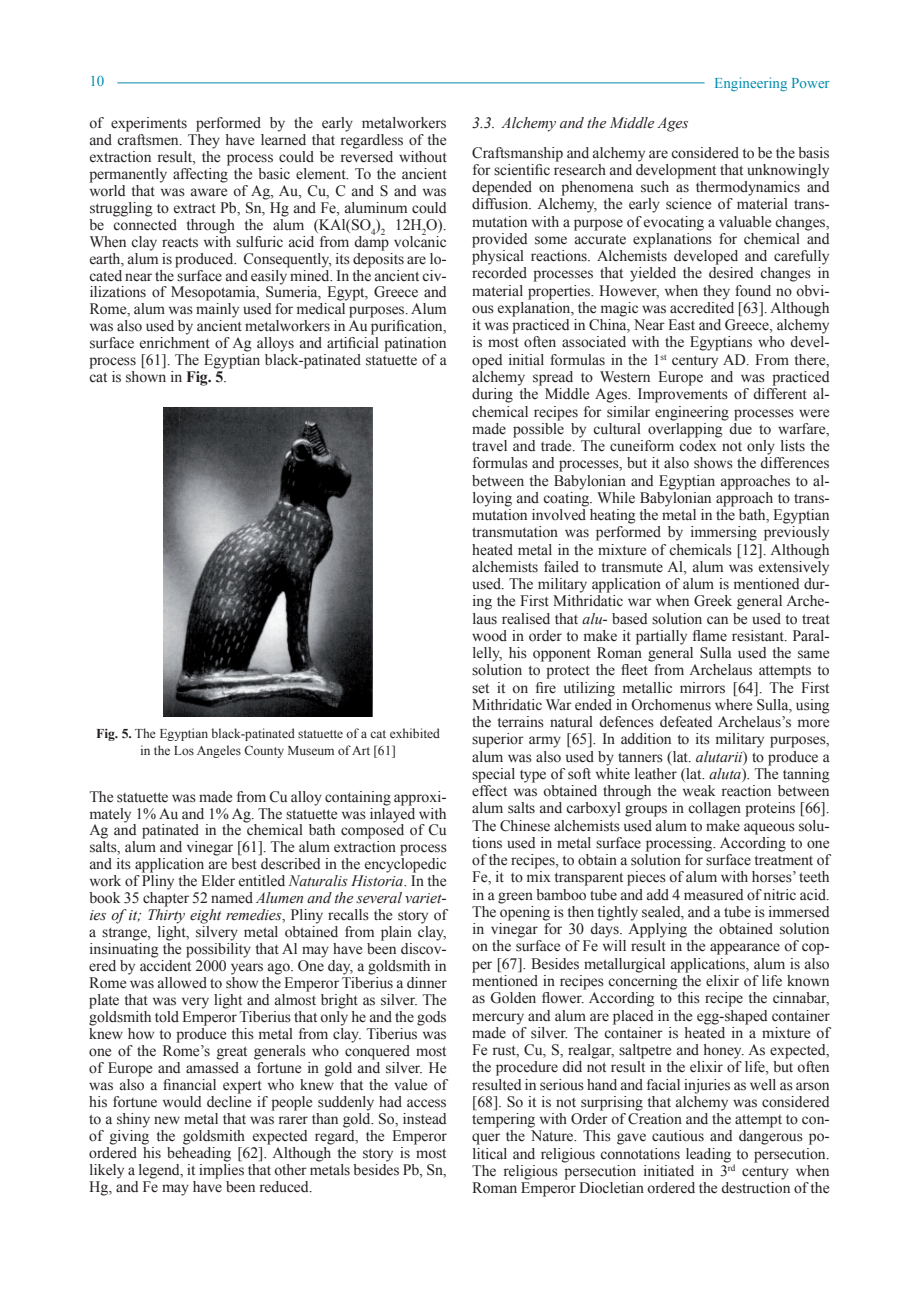
<style>
.page{position:relative;width:919px;height:1289px;background:#fff}
.page>*{position:absolute;margin:0;border:0;box-sizing:border-box;transform-origin:0 0}
.t1{font:15.75px/17.2px "Times New Roman";letter-spacing:-.005em;color:#231f20;text-align:justify}
.t2{font:italic 15.75px "Times New Roman";letter-spacing:-.005em;color:#231f20}
.t3{font:15px "Times New Roman";color:#008bae}
.t4{font:13.5px/16.2px "Times New Roman";color:#231f20;text-align:center}
.s1{font-weight:700}
.s2{font-style:italic}
</style>
<div class="page">
<hr style="left:117px;top:82px;width:587px;height:1px;background:#008bae">
<img style="left:163px;top:407px;width:210px;height:310px">
<p class="t3" style="left:89px;top:71px;width:17px">10</p>
<p class="t3" style="left:714px;top:73px;width:117px">Engineering Power</p>
<p class="t1" style="left:89px;top:114px;width:359px">of experiments performed by the early metalworkers and craftsmen. They have learned that regardless of the extraction result, the process could be reversed without permanently affecting the basic element. To the ancient world that was aware of Ag, Au, Cu, C and S and was struggling to extract Pb, Sn, Hg and Fe, aluminum could be connected through the alum (KAl(SO<sub>4</sub>)<sub>2</sub> 12H<sub>2</sub>O).<br>When clay reacts with sulfuric acid from damp volcanic earth, alum is produced. Consequently, its deposits are lo&shy;cated near the surface and easily mined. In the ancient civ&shy;ilizations of Mesopotamia, Sumeria, Egypt, Greece and Rome, alum was mainly used for medical purposes. Alum was also used by ancient metalworkers in Au purification, surface enrichment of Ag alloys and artificial patination process [61]. The Egyptian black-patinated statuette of a cat is shown in <span class="s1">Fig. 5</span>.</p>
<p class="t2" style="left:472px;top:112px;width:218px">3.3. Alchemy and the Middle Ages</p>
<p class="t1" style="left:472px;top:143px;width:359px">Craftsmanship and alchemy are considered to be the basis for scientific research and development that unknowingly depended on phenomena such as thermodynamics and diffusion. Alchemy, the early science of material trans&shy;mutation with a purpose of evocating a valuable changes, provided some accurate explanations for chemical and physical reactions. Alchemists developed and carefully recorded processes that yielded the desired changes in material properties. However, when they found no obvi&shy;ous explanation, the magic was accredited [63]. Although it was practiced in China, Near East and Greece, alchemy is most often associated with the Egyptians who devel&shy;oped initial formulas in the 1<sup>st</sup> century AD. From there, alchemy spread to Western Europe and was practiced during the Middle Ages. Improvements of different al&shy;chemical recipes for similar engineering processes were made possible by cultural overlapping due to warfare, travel and trade. The cuneiform codex not only lists the formulas and processes, but it also shows the differences between the Babylonian and Egyptian approaches to al&shy;loying and coating. While Babylonian approach to trans&shy;mutation involved heating the metal in the bath, Egyptian transmutation was performed by immersing previously heated metal in the mixture of chemicals [12]. Although alchemists failed to transmute Al, alum was extensively used. The military application of alum is mentioned dur&shy;ing the First Mithridatic war when Greek general Arche&shy;laus realised that <span class="s2">alu</span>- based solution can be used to treat wood in order to make it partially flame resistant. Paral&shy;lelly, his opponent Roman general Sulla used the same solution to protect the fleet from Archelaus attempts to set it on fire utilizing metallic mirrors [64]. The First Mithridatic War ended in Orchomenus where Sulla, using the terrains natural defences defeated Archelaus’s more superior army [65]. In addition to its military purposes, alum was also used by tanners (lat. <span class="s2">alutarii</span>) to produce a special type of soft white leather (lat. <span class="s2">aluta</span>). The tanning effect was obtained through the weak reaction between alum salts and carboxyl groups in collagen proteins [66].<br>The Chinese alchemists used alum to make aqueous solu&shy;tions used in metal surface processing. According to one of the recipes, to obtain a solution for surface treatment of Fe, it to mix transparent pieces of alum with horses’ teeth in a green bamboo tube and add 4 measured of nitric acid.<br>The opening is then tightly sealed, and a tube is immersed in vinegar for 30 days. Applying the obtained solution on the surface of Fe will result in the appearance of cop&shy;per [67]. Besides metallurgical applications, alum is also mentioned in recipes concerning the elixir of life known as Golden flower. According to this recipe the cinnabar, mercury and alum are placed in the egg-shaped container made of silver. The container is heated in a mixture of Fe rust, Cu, S, realgar, saltpetre and honey. As expected, the procedure did not result in the elixir of life, but often resulted in serious hand and facial injuries as well as arson [68]. So it is not surprising that alchemy was considered tempering with Order of Creation and the attempt to con&shy;quer the Nature. This gave cautious and dangerous po&shy;litical and religious connotations leading to persecution.<br>The religious persecution initiated in 3<sup>rd</sup> century when Roman Emperor Diocletian ordered the destruction of the</p>
<p class="t4" style="left:96px;top:725px;width:345px"><span class="s1">Fig. 5.</span> The Egyptian black-patinated statuette of a cat exhibited in the Los Angeles County Museum of Art [61]</p>
<p class="t1" style="left:89px;top:787px;width:359px">The statuette was made from Cu alloy containing approxi&shy;mately 1% Au and 1% Ag. The statuette was inlayed with Ag and patinated in the chemical bath composed of Cu salts, alum and vinegar [61]. The alum extraction process and its application are best described in the encyclopedic work of Pliny the Elder entitled <span class="s2">Naturalis Historia</span>. In the book 35 chapter 52 named <span class="s2">Alumen and the several variet&shy;ies of it; Thirty eight remedies</span>, Pliny recalls the story of a strange, light, silvery metal obtained from plain clay, insinuating the possibility that Al may have been discov&shy;ered by accident 2000 years ago. One day, a goldsmith in Rome was allowed to show the Emperor Tiberius a dinner plate that was very light and almost bright as silver. The goldsmith told Emperor Tiberius that only he and the gods knew how to produce this metal from clay. Tiberius was one of the Rome’s great generals who conquered most of Europe and amassed a fortune in gold and silver. He was also a financial expert who knew that the value of his fortune would decline if people suddenly had access to a shiny new metal that was rarer than gold. So, instead of giving the goldsmith expected regard, the Emperor ordered his beheading [62]. Although the story is most likely a legend, it implies that other metals besides Pb, Sn, Hg, and Fe may have been reduced.</p>
</div>
